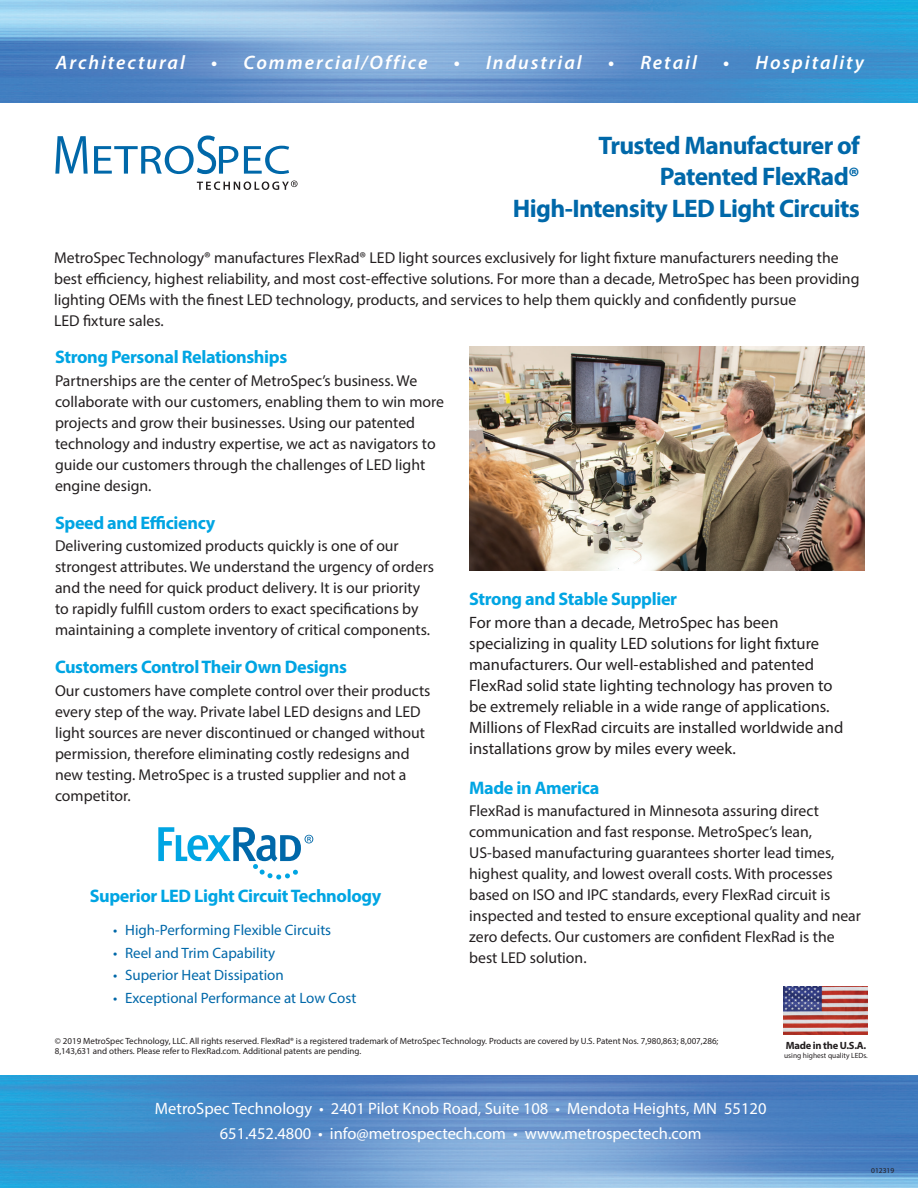
<style>
.page{position:relative;width:918px;height:1188px;background:#fff}
.page>*{position:absolute;margin:0;border:0;box-sizing:border-box;transform-origin:0 0}
.t1{font:700 25.5px/31.5px "Myriad Pro";letter-spacing:-.025em;color:#0068a9;text-align:right}
.t2{font:italic 600 19.5px "Myriad Pro";letter-spacing:.1em;color:#fff}
.t3{font:700 18.15px "Myriad Pro";letter-spacing:-.02em;color:#00a5e3}
.t4{font:16.5px/21px "Myriad Pro";color:#231f20}
.t5{font:16.5px/25.8px "Myriad Pro";color:#fff;text-align:center}
.t6{font:15.75px/21px "Myriad Pro";color:#231f20}
.t7{font:15px "Myriad Pro";color:#0068a9}
.t8{font:700 10.5px "Myriad Pro";letter-spacing:-.025em;color:#231f20}
.t9{font:9px/10.8px "Myriad Pro";color:#231f20}
.t10{font:7.5px "Myriad Pro";color:#231f20}
</style>
<div class="page">
<img style="left:0;top:0;width:918px;height:102px">
<img style="left:0;top:1075px;width:918px;height:113px">
<img style="left:784px;top:986px;width:84px;height:48px">
<img style="left:469px;top:347px;width:395px;height:223px">
<svg style="left:244px;top:146px;width:45px;height:28px"></svg>
<svg style="left:55px;top:136px;width:33px;height:38px"></svg>
<svg style="left:94px;top:135px;width:144px;height:39px"></svg>
<svg style="left:197px;top:181px;width:101px;height:9px"></svg>
<svg style="left:158px;top:827px;width:155px;height:53px"></svg>
<p class="t2" style="left:56px;top:50px;width:131px">Architectural</p>
<p class="t2" style="left:211px;top:50px;width:218px">• Commercial/Office</p>
<p class="t2" style="left:454px;top:50px;width:130px">• Industrial</p>
<p class="t2" style="left:608px;top:50px;width:90px">• Retail</p>
<p class="t2" style="left:723px;top:50px;width:142px">• Hospitality</p>
<h1 class="t1" style="left:513px;top:129px;width:349px">Trusted Manufacturer of<br>Patented FlexRad®<br>High-Intensity LED Light Circuits</h1>
<p class="t6" style="left:54px;top:247px;width:807px">MetroSpec Technology® manufactures FlexRad® LED light sources exclusively for light fixture manufacturers needing the best efficiency, highest reliability, and most cost-effective solutions. For more than a decade, MetroSpec has been providing lighting OEMs with the finest LED technology, products, and services to help them quickly and confidently pursue<br>LED fixture sales.</p>
<p class="t3" style="left:55px;top:345px;width:234px">Strong Personal Relationships</p>
<p class="t6" style="left:55px;top:370px;width:391px">Partnerships are the center of MetroSpec’s business. We collaborate with our customers, enabling them to win more projects and grow their businesses. Using our patented technology and industry expertise, we act as navigators to guide our customers through the challenges of LED light engine design.</p>
<p class="t3" style="left:55px;top:511px;width:162px">Speed and Efficiency</p>
<p class="t6" style="left:55px;top:535px;width:381px">Delivering customized products quickly is one of our strongest attributes. We understand the urgency of orders and the need for quick product delivery. It is our priority to rapidly fulfill custom orders to exact specifications by maintaining a complete inventory of critical components.</p>
<p class="t3" style="left:55px;top:656px;width:293px">Customers Control Their Own Designs</p>
<p class="t6" style="left:55px;top:680px;width:377px">Our customers have complete control over their products every step of the way. Private label LED designs and LED light sources are never discontinued or changed without permission, therefore eliminating costly redesigns and new testing. MetroSpec is a trusted supplier and not a competitor.</p>
<p class="t3" style="left:90px;top:884px;width:293px">Superior LED Light Circuit Technology</p>
<p class="t7" style="left:113px;top:921px;width:220px">• High-Performing Flexible Circuits</p>
<p class="t7" style="left:113px;top:944px;width:164px">• Reel and Trim Capability</p>
<p class="t7" style="left:113px;top:966px;width:172px">• Superior Heat Dissipation</p>
<p class="t7" style="left:113px;top:989px;width:245px">• Exceptional Performance at Low Cost</p>
<p class="t3" style="left:469px;top:587px;width:210px">Strong and Stable Supplier</p>
<p class="t4" style="left:469px;top:612px;width:376px">For more than a decade, MetroSpec has been specializing in quality LED solutions for light fixture manufacturers. Our well-established and patented FlexRad solid state lighting technology has proven to be extremely reliable in a wide range of applications.<br>Millions of FlexRad circuits are installed worldwide and installations grow by miles every week.</p>
<p class="t3" style="left:469px;top:776px;width:132px">Made in America</p>
<p class="t6" style="left:469px;top:800px;width:393px">FlexRad is manufactured in Minnesota assuring direct communication and fast response. MetroSpec’s lean, US-based manufacturing guarantees shorter lead times, highest quality, and lowest overall costs. With processes based on ISO and IPC standards, every FlexRad circuit is inspected and tested to ensure exceptional quality and near zero defects. Our customers are confident FlexRad is the best LED solution.</p>
<p class="t9" style="left:55px;top:1035px;width:665px">© 2019 MetroSpec Technology, LLC. All rights reserved. FlexRad® is a registered trademark of MetroSpec Technology. Products are covered by U.S. Patent Nos. 7,980,863; 8,007,286;<br>8,143,631 and others. Please refer to FlexRad.com. Additional patents are pending.</p>
<p class="t8" style="left:786px;top:1039px;width:82px">Made in the U.S.A.</p>
<p class="t10" style="left:784px;top:1051px;width:85px">using highest quality LEDs.</p>
<p class="t5" style="left:155px;top:1095px;width:613px">MetroSpec Technology • 2401 Pilot Knob Road, Suite 108 • Mendota Heights, MN 55120<br>651.452.4800 • info@metrospectech.com • www.metrospectech.com</p>
<p class="t10" style="left:871px;top:1166px;width:25px">012319</p>
</div>
